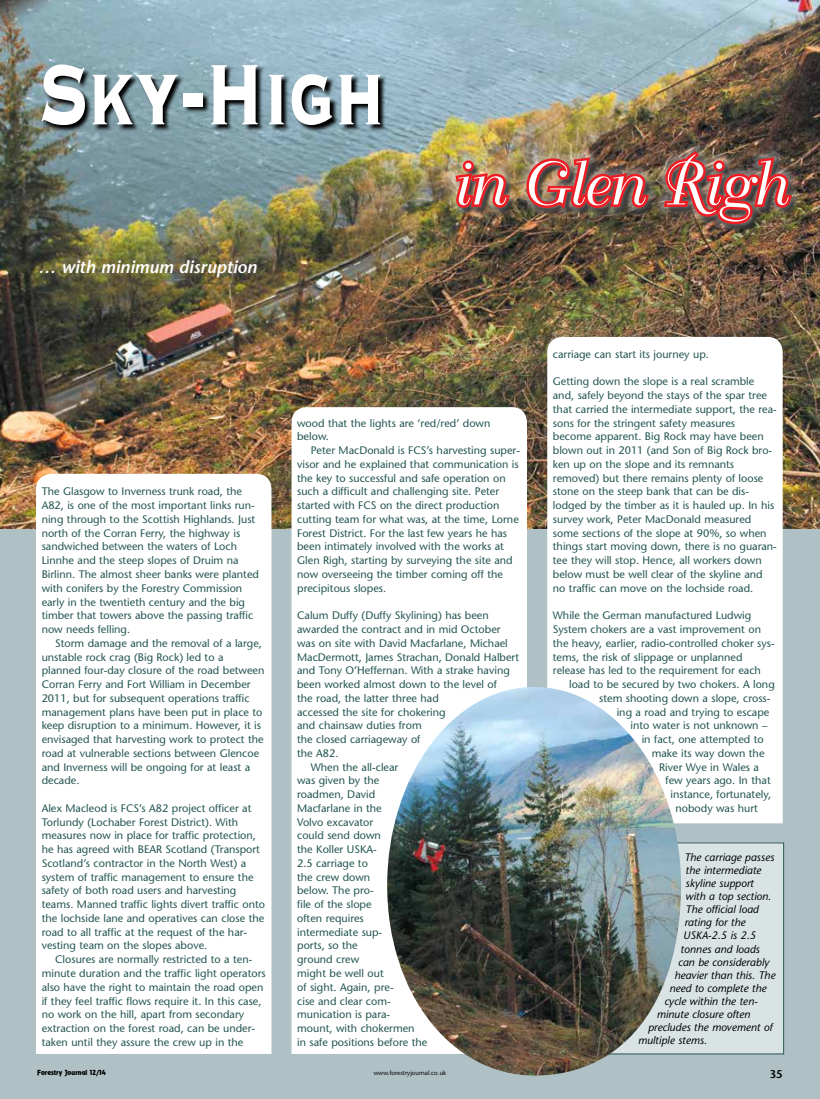
<style>
.page{position:relative;width:820px;height:1099px;background:#fff}
.page>*{position:absolute;margin:0;border:0;box-sizing:border-box;transform-origin:0 0}
.t1{font:112.5px "Copperplate Thirty Three BC";color:#fff;scale:.67 1}
.t2{font:60px "Bellevue";color:#fff}
.t3{font:italic 600 17.5px "Stone Sans";color:#fff}
.t4{font:600 11.25px "Stone Sans";color:#000}
.t5{font:10.88px/13.8px "Stone Sans";color:#235552}
.t6{font:italic 10.88px "Stone Sans";color:#000}
.t7{font:6.25px "Stone Sans";color:#000}
.t8{font:6.25px "Revue Std";color:#000}
</style>
<div class="page">
<div style="left:0;top:526px;width:819px;height:572px;background:#afc1c5"></div>
<img style="left:0;top:0;width:819px;height:528px">
<svg style="left:42px;top:64px;width:345px;height:69px;background:#5a6e75"></svg>
<div style="left:36px;top:473px;width:235px;height:580px;background:#fff"></div>
<div style="left:291px;top:407px;width:235px;height:646px;background:#fff"></div>
<div style="left:547px;top:337px;width:235px;height:486px;background:#fff"></div>
<div style="left:446px;top:142px;width:354px;height:91px;background:#fff;opacity:.75"></div>
<img style="left:452px;top:158px;width:60px;height:87px">
<img style="left:523px;top:154px;width:128px;height:91px">
<img style="left:660px;top:148px;width:134px;height:95px">
<div style="left:578px;top:842px;width:205px;height:211px;background:#dae3e4"></div>
<img style="left:387px;top:686px;width:293px;height:389px">
<h1 class="t1" style="left:38px;top:38px;width:518px">Sky-High</h1>
<h3 class="t3" style="left:38px;top:256px;width:220px">… with minimum disruption</h3>
<h2 class="t2" style="left:449px;top:151px;width:336px">in Glen Righ</h2>
<p class="t5" style="left:42px;top:484px;width:219px">The Glasgow to Inverness trunk road, the A82, is one of the most important links run&shy;ning through to the Scottish Highlands. Just north of the Corran Ferry, the highway is sandwiched between the waters of Loch Linnhe and the steep slopes of Druim na Birlinn. The almost sheer banks were planted with conifers by the Forestry Commission early in the twentieth century and the big timber that towers above the passing traffic now needs felling.</p>
<p class="t5" style="left:42px;top:636px;width:224px;text-indent:13px">Storm damage and the removal of a large, unstable rock crag (Big Rock) led to a planned four-day closure of the road between Corran Ferry and Fort William in December 2011, but for subsequent operations traffic management plans have been put in place to keep disruption to a minimum. However, it is envisaged that harvesting work to protect the road at vulnerable sections between Glencoe and Inverness will be ongoing for at least a decade.</p>
<p class="t5" style="left:42px;top:801px;width:225px">Alex Macleod is FCS’s A82 project officer at Torlundy (Lochaber Forest District). With measures now in place for traffic protection, he has agreed with BEAR Scotland (Transport Scotland’s contractor in the North West) a system of traffic management to ensure the safety of both road users and harvesting teams. Manned traffic lights divert traffic onto the lochside lane and operatives can close the road to all traffic at the request of the har&shy;vesting team on the slopes above.</p>
<p class="t5" style="left:42px;top:952px;width:225px;text-indent:13px">Closures are normally restricted to a ten&shy;minute duration and the traffic light operators also have the right to maintain the road open if they feel traffic flows require it. In this case, no work on the hill, apart from secondary extraction on the forest road, can be under&shy;taken until they assure the crew up in the</p>
<p class="t5" style="left:297px;top:416px;width:195px">wood that the lights are ‘red/red’ down below.</p>
<p class="t5" style="left:297px;top:443px;width:224px;text-indent:13px">Peter MacDonald is FCS’s harvesting super&shy;visor and he explained that communication is the key to successful and safe operation on such a difficult and challenging site. Peter started with FCS on the direct production cutting team for what was, at the time, Lorne Forest District. For the last few years he has been intimately involved with the works at Glen Righ, starting by surveying the site and now overseeing the timber coming off the precipitous slopes.</p>
<p class="t5" style="left:297px;top:608px;width:193px">Calum Duffy (Duffy Skylining) has been</p>
<p class="t5" style="left:297px;top:622px;width:205px">awarded the contract and in mid October</p>
<p class="t5" style="left:297px;top:636px;width:212px">was on site with David Macfarlane, Michael</p>
<p class="t5" style="left:297px;top:649px;width:223px">MacDermott, James Strachan, Donald Halbert</p>
<p class="t5" style="left:297px;top:663px;width:214px">and Tony O’Heffernan. With a strake having</p>
<p class="t5" style="left:297px;top:677px;width:201px">been worked almost down to the level of</p>
<p class="t5" style="left:297px;top:691px;width:143px">the road, the latter three had</p>
<p class="t5" style="left:297px;top:704px;width:150px">accessed the site for chokering</p>
<p class="t5" style="left:297px;top:718px;width:126px">and chainsaw duties from</p>
<p class="t5" style="left:297px;top:732px;width:125px">the closed carriageway of</p>
<p class="t5" style="left:297px;top:746px;width:43px">the A82.</p>
<p class="t5" style="left:310px;top:759px;width:89px">When the all-clear</p>
<p class="t5" style="left:297px;top:773px;width:84px">was given by the</p>
<p class="t5" style="left:297px;top:787px;width:79px">roadmen, David</p>
<p class="t5" style="left:297px;top:801px;width:86px">Macfarlane in the</p>
<p class="t5" style="left:297px;top:814px;width:78px">Volvo excavator</p>
<p class="t5" style="left:297px;top:828px;width:85px">could send down</p>
<p class="t5" style="left:297px;top:842px;width:81px">the Koller USKA-</p>
<p class="t5" style="left:297px;top:855px;width:72px">2.5 carriage to</p>
<p class="t5" style="left:297px;top:869px;width:75px">the crew down</p>
<p class="t5" style="left:297px;top:883px;width:78px">below. The pro-</p>
<p class="t5" style="left:297px;top:897px;width:76px">file of the slope</p>
<p class="t5" style="left:297px;top:910px;width:68px">often requires</p>
<p class="t5" style="left:297px;top:924px;width:86px">intermediate sup-</p>
<p class="t5" style="left:297px;top:938px;width:62px">ports, so the</p>
<p class="t5" style="left:297px;top:952px;width:63px">ground crew</p>
<p class="t5" style="left:297px;top:965px;width:88px">might be well out</p>
<p class="t5" style="left:297px;top:979px;width:98px">of sight. Again, pre-</p>
<p class="t5" style="left:297px;top:993px;width:95px">cise and clear com-</p>
<p class="t5" style="left:297px;top:1007px;width:94px">munication is para-</p>
<p class="t5" style="left:297px;top:1020px;width:119px">mount, with chokermen</p>
<p class="t5" style="left:297px;top:1034px;width:132px">in safe positions before the</p>
<p class="t5" style="left:552px;top:347px;width:157px">carriage can start its journey up.</p>
<p class="t5" style="left:552px;top:374px;width:225px">Getting down the slope is a real scramble and, safely beyond the stays of the spar tree that carried the intermediate support, the rea&shy;sons for the stringent safety measures<br>become apparent. Big Rock may have been blown out in 2011 (and Son of Big Rock bro&shy;ken up on the slope and its remnants removed) but there remains plenty of loose stone on the steep bank that can be dis&shy;lodged by the timber as it is hauled up. In his survey work, Peter MacDonald measured some sections of the slope at 90%, so when things start moving down, there is no guaran&shy;tee they will stop. Hence, all workers down below must be well clear of the skyline and no traffic can move on the lochside road.</p>
<p class="t5" style="left:552px;top:608px;width:223px">While the German manufactured Ludwig System chokers are a vast improvement on the heavy, earlier, radio-controlled choker sys&shy;tems, the risk of slippage or unplanned release has led to the requirement for each</p>
<p class="t5" style="left:568px;top:677px;width:207px">load to be secured by two chokers. A long</p>
<p class="t5" style="left:598px;top:691px;width:173px">stem shooting down a slope, cross-</p>
<p class="t5" style="left:616px;top:704px;width:154px">ing a road and trying to escape</p>
<p class="t5" style="left:630px;top:718px;width:138px">into water is not unknown –</p>
<p class="t5" style="left:641px;top:732px;width:123px">in fact, one attempted to</p>
<p class="t5" style="left:651px;top:746px;width:114px">make its way down the</p>
<p class="t5" style="left:658px;top:759px;width:101px">River Wye in Wales a</p>
<p class="t5" style="left:665px;top:773px;width:107px">few years ago. In that</p>
<p class="t5" style="left:670px;top:787px;width:102px">instance, fortunately,</p>
<p class="t5" style="left:675px;top:800px;width:84px">nobody was hurt</p>
<p class="t6" style="left:684px;top:850px;width:91px">The carriage passes</p>
<p class="t6" style="left:685px;top:863px;width:77px">the intermediate</p>
<p class="t6" style="left:685px;top:876px;width:70px">skyline support</p>
<p class="t6" style="left:685px;top:889px;width:87px">with a top section.</p>
<p class="t6" style="left:685px;top:902px;width:75px">The official load</p>
<p class="t6" style="left:684px;top:915px;width:63px">rating for the</p>
<p class="t6" style="left:682px;top:928px;width:74px">USKA-2.5 is 2.5</p>
<p class="t6" style="left:680px;top:941px;width:81px">tonnes and loads</p>
<p class="t6" style="left:677px;top:954px;width:92px">can be considerably</p>
<p class="t6" style="left:674px;top:967px;width:102px">heavier than this. The</p>
<p class="t6" style="left:669px;top:981px;width:99px">need to complete the</p>
<p class="t6" style="left:664px;top:994px;width:95px">cycle within the ten-</p>
<p class="t6" style="left:656px;top:1007px;width:95px">minute closure often</p>
<p class="t6" style="left:647px;top:1020px;width:126px">precludes the movement of</p>
<p class="t6" style="left:637px;top:1033px;width:71px">multiple stems.</p>
<p class="t8" style="left:37px;top:1067px;width:70px">Forestry Journal 12/14</p>
<p class="t4" style="left:769px;top:1067px;width:14px">35</p>
<p class="t7" style="left:373px;top:1068px;width:74px">www.forestryjournal.co.uk</p>
</div>
